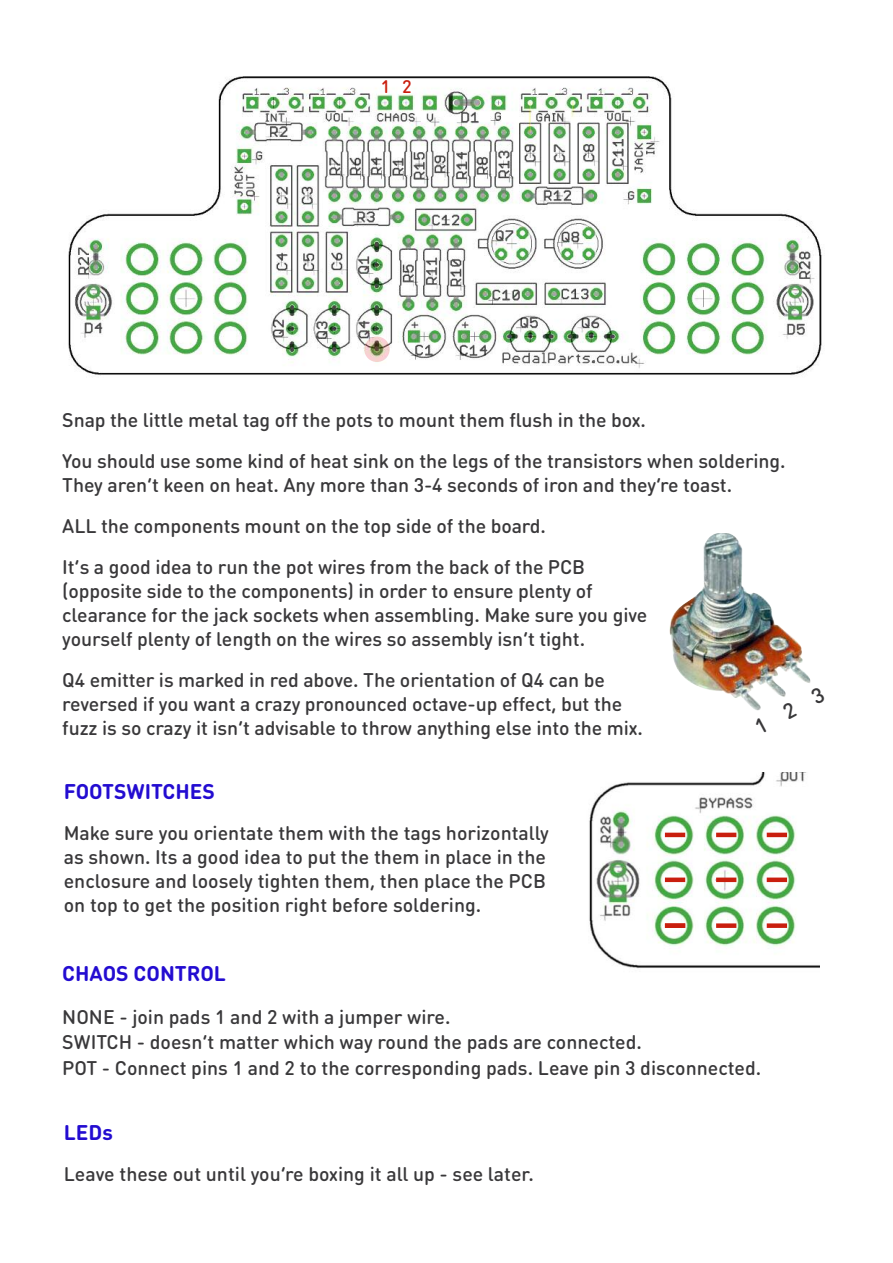
<style>
.page{position:relative;width:893px;height:1263px;background:#fff}
.page>*{position:absolute;margin:0;border:0;box-sizing:border-box;transform-origin:0 0}
.t1{font:700 21px "DIN Round Pro";color:#230cd1}
.t2{font:500 19.5px/24px "DIN Round Pro";letter-spacing:-.005em;color:#39383a}
.t3{font:500 18px "DIN Round Pro";color:#c91e0e}
</style>
<div class="page">
<img style="left:68px;top:76px;width:754px;height:300px">
<img style="left:669px;top:533px;width:142px;height:176px">
<img style="left:589px;top:773px;width:231px;height:196px">
<hr style="left:665px;top:833px;width:20px;height:4px;background:#c91e0e">
<div style="left:665px;top:877px;width:20px;height:5px;background:#c91e0e"></div>
<div style="left:665px;top:923px;width:20px;height:5px;background:#c91e0e"></div>
<hr style="left:716px;top:833px;width:20px;height:4px;background:#c91e0e">
<div style="left:716px;top:877px;width:20px;height:5px;background:#c91e0e"></div>
<div style="left:716px;top:923px;width:20px;height:5px;background:#c91e0e"></div>
<hr style="left:767px;top:833px;width:20px;height:4px;background:#c91e0e">
<div style="left:767px;top:877px;width:20px;height:5px;background:#c91e0e"></div>
<div style="left:767px;top:923px;width:20px;height:5px;background:#c91e0e"></div>
<img style="left:364px;top:337px;width:26px;height:25px">
<svg style="left:754px;top:687px;width:57px;height:24px"></svg>
<p class="t3" style="left:381px;top:76px;width:33px">1 2</p>
<p class="t2" style="left:62px;top:400px;width:725px;line-height:41px">Snap the little metal tag off the pots to mount them flush in the box.<br>You should use some kind of heat sink on the legs of the transistors when soldering.</p>
<p class="t2" style="left:62px;top:465px;width:671px;line-height:41px">They aren’t keen on heat. Any more than 3-4 seconds of iron and they’re toast.<br>ALL the components mount on the top side of the board.<br>It’s a good idea to run the pot wires from the back of the PCB</p>
<p class="t2" style="left:62px;top:579px;width:587px">(opposite side to the components) in order to ensure plenty of clearance for the jack sockets when assembling. Make sure you give yourself plenty of length on the wires so assembly isn’t tight.</p>
<p class="t2" style="left:62px;top:668px;width:582px">Q4 emitter is marked in red above. The orientation of Q4 can be reversed if you want a crazy pronounced octave-up effect, but the fuzz is so crazy it isn’t advisable to throw anything else into the mix.</p>
<p class="t1" style="left:64px;top:779px;width:153px">FOOTSWITCHES</p>
<p class="t2" style="left:64px;top:821px;width:487px">Make sure you orientate them with the tags horizontally as shown. Its a good idea to put the them in place in the enclosure and loosely tighten them, then place the PCB on top to get the position right before soldering.</p>
<p class="t1" style="left:62px;top:961px;width:165px">CHAOS CONTROL</p>
<p class="t2" style="left:62px;top:1004px;width:700px;line-height:25.5px">NONE - join pads 1 and 2 with a jumper wire.<br>SWITCH - doesn’t matter which way round the pads are connected.<br>POT - Connect pins 1 and 2 to the corresponding pads. Leave pin 3 disconnected.</p>
<p class="t1" style="left:64px;top:1121px;width:51px">LEDs</p>
<p class="t2" style="left:64px;top:1163px;width:472px">Leave these out until you’re boxing it all up - see later.</p>
</div>
